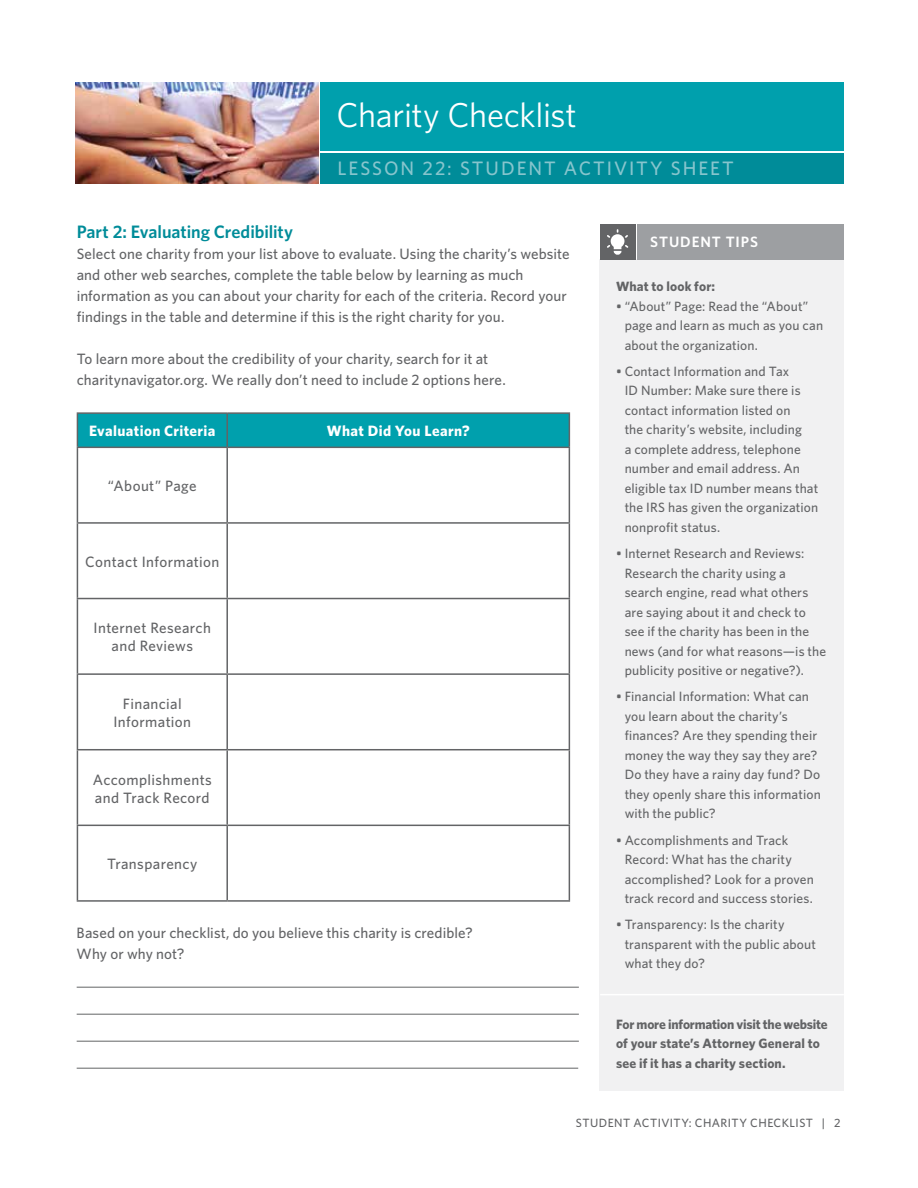
<style>
.page{position:relative;width:918px;height:1188px;background:#fff}
.page>*{position:absolute;margin:0;border:0;box-sizing:border-box;transform-origin:0 0}
.t1{font:34.5px "Whitney";letter-spacing:-.01em;color:#fff}
.t2{font:500 19.5px "Whitney";letter-spacing:.1em;color:#87c5cd}
.t3{font:600 18px "Whitney";letter-spacing:-.005em;color:#008c99}
.t4{font:500 15px/21px "Whitney";letter-spacing:.005em;color:#636466}
.t5{font:500 15px/18px "Whitney";letter-spacing:.025em;color:#636466;text-align:center}
.t6{font:700 15px "Whitney";letter-spacing:.025em;color:#fff}
.t7{font:600 15px "Whitney";letter-spacing:.06em;color:#fff}
.t8{font:500 13.5px/19.5px "Whitney";letter-spacing:.01em;color:#636466}
.t9{font:700 13.5px/19.5px "Whitney";letter-spacing:.01em;color:#636466}
.t10{font:500 12px "Whitney";letter-spacing:.035em;color:#636466}
</style>
<div class="page">
<img style="left:76px;top:82px;width:243px;height:102px">
<div style="left:321px;top:82px;width:523px;height:69px;background:#00a0ad"></div>
<div style="left:321px;top:153px;width:523px;height:30px;background:#008c99"></div>
<hr style="left:77px;top:987px;width:502px;height:1px;background:#636466">
<hr style="left:77px;top:1014px;width:502px;height:1px;background:#636466">
<hr style="left:77px;top:1041px;width:502px;height:1px;background:#636466">
<hr style="left:77px;top:1068px;width:501px;height:1px;background:#636466">
<div style="left:78px;top:414px;width:491px;height:33px;background:#00a0ad"></div>
<hr style="left:77px;top:412px;width:150px;height:2px;background:#636466">
<hr style="left:77px;top:414px;width:1px;height:33px;background:#636466">
<hr style="left:227px;top:412px;width:343px;height:2px;background:#636466">
<hr style="left:226px;top:414px;width:2px;height:33px;background:#636466">
<hr style="left:569px;top:414px;width:1px;height:33px;background:#636466">
<hr style="left:77px;top:447px;width:150px;height:1px;background:#636466">
<hr style="left:77px;top:448px;width:1px;height:74px;background:#636466">
<hr style="left:227px;top:447px;width:343px;height:1px;background:#636466">
<hr style="left:226px;top:448px;width:2px;height:74px;background:#636466">
<hr style="left:569px;top:448px;width:1px;height:74px;background:#636466">
<hr style="left:77px;top:522px;width:150px;height:2px;background:#636466">
<hr style="left:77px;top:524px;width:1px;height:74px;background:#636466">
<hr style="left:227px;top:522px;width:343px;height:2px;background:#636466">
<hr style="left:226px;top:524px;width:2px;height:74px;background:#636466">
<hr style="left:569px;top:524px;width:1px;height:74px;background:#636466">
<hr style="left:77px;top:598px;width:150px;height:1px;background:#636466">
<hr style="left:77px;top:599px;width:1px;height:74px;background:#636466">
<hr style="left:227px;top:598px;width:343px;height:1px;background:#636466">
<hr style="left:226px;top:599px;width:2px;height:74px;background:#636466">
<hr style="left:569px;top:599px;width:1px;height:74px;background:#636466">
<hr style="left:77px;top:673px;width:150px;height:2px;background:#636466">
<hr style="left:77px;top:675px;width:1px;height:74px;background:#636466">
<hr style="left:227px;top:673px;width:343px;height:2px;background:#636466">
<hr style="left:226px;top:675px;width:2px;height:74px;background:#636466">
<hr style="left:569px;top:675px;width:1px;height:74px;background:#636466">
<hr style="left:77px;top:749px;width:150px;height:1px;background:#636466">
<hr style="left:77px;top:750px;width:1px;height:75px;background:#636466">
<hr style="left:227px;top:749px;width:343px;height:1px;background:#636466">
<hr style="left:226px;top:750px;width:2px;height:75px;background:#636466">
<hr style="left:569px;top:750px;width:1px;height:75px;background:#636466">
<hr style="left:77px;top:825px;width:150px;height:1px;background:#636466">
<hr style="left:77px;top:826px;width:1px;height:74px;background:#636466">
<hr style="left:227px;top:825px;width:343px;height:1px;background:#636466">
<hr style="left:226px;top:826px;width:2px;height:74px;background:#636466">
<hr style="left:569px;top:826px;width:1px;height:74px;background:#636466">
<hr style="left:77px;top:900px;width:150px;height:2px;background:#636466">
<hr style="left:227px;top:900px;width:343px;height:2px;background:#636466">
<div style="left:600px;top:260px;width:244px;height:831px;background:#f1f1f2"></div>
<div style="left:600px;top:224px;width:35px;height:36px;background:#636466"></div>
<div style="left:637px;top:224px;width:207px;height:36px;background:#9d9fa2"></div>
<svg style="left:607px;top:229px;width:21px;height:26px"></svg>
<hr style="left:600px;top:994px;width:244px;height:1px;background:#fff">
<h1 class="t1" style="left:337px;top:92px;width:242px">Charity Checklist</h1>
<h2 class="t2" style="left:337px;top:156px;width:398px">LESSON 22: STUDENT ACTIVITY SHEET</h2>
<h3 class="t3" style="left:77px;top:220px;width:218px">Part 2: Evaluating Credibility</h3>
<p class="t4" style="left:77px;top:243px;width:494px">Select one charity from your list above to evaluate. Using the charity’s website and other web searches, complete the table below by learning as much information as you can about your charity for each of the criteria. Record your findings in the table and determine if this is the right charity for you.</p>
<p class="t4" style="left:77px;top:348px;width:431px">To learn more about the credibility of your charity, search for it at charitynavigator.org. We really don’t need to include 2 options here.</p>
<p class="t6" style="left:89px;top:421px;width:128px">Evaluation Criteria</p>
<p class="t6" style="left:327px;top:421px;width:144px">What Did You Learn?</p>
<p class="t5" style="left:108px;top:477px;width:90px">“About” Page</p>
<p class="t5" style="left:85px;top:552px;width:136px">Contact Information</p>
<p class="t5" style="left:94px;top:619px;width:119px">Internet Research and Reviews</p>
<p class="t5" style="left:113px;top:694px;width:79px">Financial<br>Information</p>
<p class="t5" style="left:93px;top:770px;width:120px;text-align:left">Accomplishments and Track Record</p>
<p class="t5" style="left:107px;top:855px;width:92px">Transparency</p>
<p class="t4" style="left:77px;top:922px;width:398px">Based on your checklist, do you believe this charity is credible?<br>Why or why not?</p>
<p class="t7" style="left:650px;top:232px;width:109px">STUDENT TIPS</p>
<p class="t9" style="left:616px;top:276px;width:101px">What to look for:</p>
<p class="t8" style="left:625px;top:296px;width:200px;text-indent:-9px">• “About” Page: Read the “About” page and learn as much as you can about the organization.</p>
<p class="t8" style="left:625px;top:361px;width:195px;text-indent:-9px">• Contact Information and Tax<br>ID Number: Make sure there is contact information listed on<br>the charity’s website, including<br>a complete address, telephone number and email address. An eligible tax ID number means that the IRS has given the organization nonprofit status.</p>
<p class="t8" style="left:625px;top:544px;width:203px;text-indent:-9px">• Internet Research and Reviews:<br>Research the charity using a search engine, read what others are saying about it and check to see if the charity has been in the news (and for what reasons—is the publicity positive or negative?).</p>
<p class="t8" style="left:625px;top:687px;width:198px;text-indent:-9px">• Financial Information: What can you learn about the charity’s finances? Are they spending their money the way they say they are?<br>Do they have a rainy day fund? Do they openly share this information with the public?</p>
<p class="t8" style="left:625px;top:830px;width:191px;text-indent:-9px">• Accomplishments and Track<br>Record: What has the charity accomplished? Look for a proven track record and success stories.</p>
<p class="t8" style="left:625px;top:915px;width:193px;text-indent:-9px">• Transparency: Is the charity transparent with the public about what they do?</p>
<p class="t9" style="left:616px;top:1014px;width:213px">For more information visit the website of your state’s Attorney General to see if it has a charity section.</p>
<p class="t10" style="left:576px;top:1115px;width:266px">STUDENT ACTIVITY: CHARITY CHECKLIST | 2</p>
</div>
